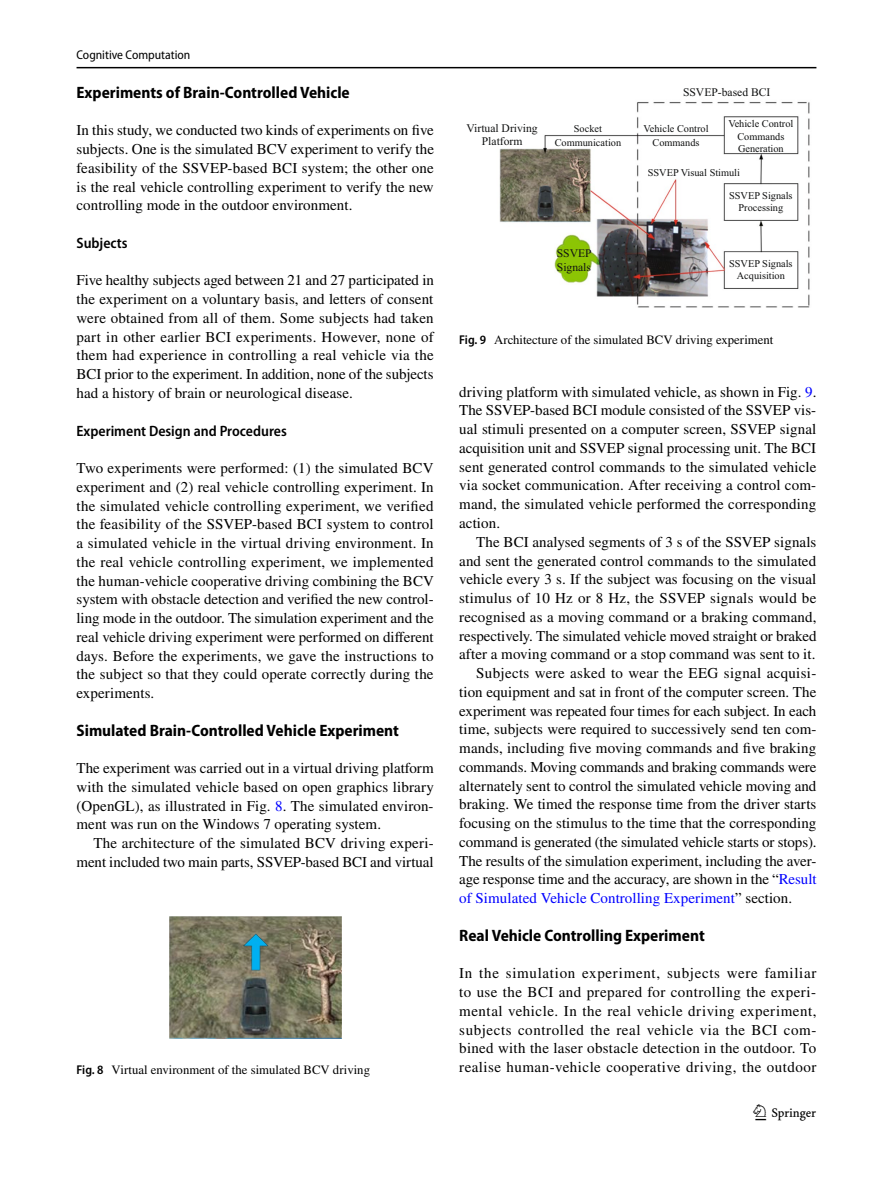
<style>
.page{position:relative;width:893px;height:1187px;background:#fff}
.page>*{position:absolute;margin:0;border:0;box-sizing:border-box;transform-origin:0 0}
.t1{font:22.5px "Springnew Regular 3";color:#000}
.t2{font:700 semi-condensed 16.5px "Myriad Pro";color:#000}
.t3{font:15px/18.8px "STIX";letter-spacing:.005em;color:#000;text-align:justify}
.t4{font:15px "STIX";letter-spacing:.03em;color:#000}
.t5{font:15px "STIX";letter-spacing:.005em;color:#00f}
.t6{font:600 semi-condensed 15px "Myriad Pro";color:#000}
.t7{font:12.75px "STIX";color:#000}
.t8{font:semi-condensed 12.75px "Myriad Pro";color:#000}
.t9{font:11.55px/14px "Times New Roman PSMT8";color:#111212;text-align:center}
.t10{font:10.35px/12.3px "Times New Roman PSMT8";color:#111212;text-align:center}
.s1{color:#00f}
.s2{font-family:"Myriad Pro";font-weight:600;font-stretch:semi-condensed}
.s3{color:#000}
</style>
<div class="page">
<hr style="left:77px;top:67px;width:739px;height:1px;background:#000">
<img style="left:169px;top:916px;width:172px;height:122px">
<img style="left:499px;top:102px;width:311px;height:206px">
<p class="t8" style="left:77px;top:48px;width:115px">Cognitive Computation</p>
<p class="t2" style="left:77px;top:83px;width:275px">Experiments of Brain‑Controlled Vehicle</p>
<p class="t3" style="left:77px;top:122px;width:359px">In this study, we conducted two kinds of experiments on five subjects. One is the simulated BCV experiment to verify the feasibility of the SSVEP-based BCI system; the other one is the real vehicle controlling experiment to verify the new controlling mode in the outdoor environment.</p>
<p class="t6" style="left:77px;top:234px;width:53px">Subjects</p>
<p class="t3" style="left:77px;top:272px;width:359px">Five healthy subjects aged between 21 and 27 participated in the experiment on a voluntary basis, and letters of consent were obtained from all of them. Some subjects had taken part in other earlier BCI experiments. However, none of them had experience in controlling a real vehicle via the BCI prior to the experiment. In addition, none of the subjects had a history of brain or neurological disease.</p>
<p class="t6" style="left:77px;top:422px;width:212px">Experiment Design and Procedures</p>
<p class="t3" style="left:77px;top:459px;width:359px">Two experiments were performed: (1) the simulated BCV experiment and (2) real vehicle controlling experiment. In the simulated vehicle controlling experiment, we verified the feasibility of the SSVEP-based BCI system to control a simulated vehicle in the virtual driving environment. In the real vehicle controlling experiment, we implemented the human-vehicle cooperative driving combining the BCV system with obstacle detection and verified the new control&shy;ling mode in the outdoor. The simulation experiment and the real vehicle driving experiment were performed on different days. Before the experiments, we gave the instructions to the subject so that they could operate correctly during the experiments.</p>
<p class="t2" style="left:77px;top:721px;width:324px">Simulated Brain‑Controlled Vehicle Experiment</p>
<p class="t3" style="left:77px;top:759px;width:359px">The experiment was carried out in a virtual driving platform with the simulated vehicle based on open graphics library (OpenGL), as illustrated in Fig. <span class="s1">8</span>. The simulated environ&shy;ment was run on the Windows 7 operating system.</p>
<p class="t3" style="left:77px;top:834px;width:359px;text-align:right">The architecture of the simulated BCV driving experi&shy;ment included two main parts, SSVEP-based BCI and virtual</p>
<p class="t9" style="left:467px;top:122px;width:73px">Virtual Driving<br>Platform</p>
<p class="t9" style="left:683px;top:87px;width:89px">SSVEP-based BCI</p>
<p class="t10" style="left:574px;top:123px;width:30px">Socket</p>
<p class="t10" style="left:643px;top:123px;width:67px">Vehicle Control</p>
<p class="t10" style="left:728px;top:119px;width:66px">Vehicle Control<br>Commands<br>Generation</p>
<p class="t10" style="left:729px;top:190px;width:65px">SSVEP Signals<br>Processing</p>
<p class="t10" style="left:555px;top:137px;width:68px">Communication</p>
<p class="t10" style="left:652px;top:137px;width:48px">Commands</p>
<p class="t10" style="left:648px;top:167px;width:94px">SSVEP Visual Stimuli</p>
<p class="t9" style="left:557px;top:247px;width:36px;text-align:left">SSVEP<br>Signals</p>
<p class="t10" style="left:729px;top:258px;width:65px">SSVEP Signals<br>Acquisition</p>
<p class="t7" style="left:459px;top:331px;width:316px"><span class="s2">Fig. 9</span> Architecture of the simulated BCV driving experiment</p>
<p class="t3" style="left:459px;top:383px;width:359px">driving platform with simulated vehicle, as shown in Fig. <span class="s1">9</span>.<br>The SSVEP-based BCI module consisted of the SSVEP vis&shy;ual stimuli presented on a computer screen, SSVEP signal acquisition unit and SSVEP signal processing unit. The BCI sent generated control commands to the simulated vehicle via socket communication. After receiving a control com&shy;mand, the simulated vehicle performed the corresponding action.</p>
<p class="t3" style="left:476px;top:533px;width:342px">The BCI analysed segments of 3 s of the SSVEP signals</p>
<p class="t3" style="left:459px;top:552px;width:358px">and sent the generated control commands to the simulated</p>
<p class="t3" style="left:459px;top:571px;width:359px">vehicle every 3 s. If the subject was focusing on the visual</p>
<p class="t3" style="left:459px;top:589px;width:359px">stimulus of 10 Hz or 8 Hz, the SSVEP signals would be</p>
<p class="t3" style="left:459px;top:608px;width:359px">recognised as a moving command or a braking command,</p>
<p class="t3" style="left:459px;top:627px;width:359px">respectively. The simulated vehicle moved straight or braked</p>
<p class="t3" style="left:459px;top:646px;width:358px">after a moving command or a stop command was sent to it.</p>
<p class="t3" style="left:476px;top:664px;width:342px">Subjects were asked to wear the EEG signal acquisi-</p>
<p class="t3" style="left:459px;top:683px;width:359px">tion equipment and sat in front of the computer screen. The</p>
<p class="t3" style="left:459px;top:702px;width:359px">experiment was repeated four times for each subject. In each</p>
<p class="t3" style="left:459px;top:721px;width:359px">time, subjects were required to successively send ten com-</p>
<p class="t3" style="left:459px;top:739px;width:358px">mands, including five moving commands and five braking</p>
<p class="t3" style="left:459px;top:758px;width:359px">commands. Moving commands and braking commands were</p>
<p class="t3" style="left:459px;top:777px;width:359px">alternately sent to control the simulated vehicle moving and</p>
<p class="t3" style="left:459px;top:796px;width:359px">braking. We timed the response time from the driver starts</p>
<p class="t3" style="left:459px;top:814px;width:359px">focusing on the stimulus to the time that the corresponding</p>
<p class="t3" style="left:459px;top:833px;width:359px">command is generated (the simulated vehicle starts or stops).</p>
<p class="t3" style="left:459px;top:852px;width:359px">The results of the simulation experiment, including the aver-</p>
<p class="t3" style="left:459px;top:871px;width:359px">age response time and the accuracy, are shown in the “<span class="s1">Result</span></p>
<p class="t5" style="left:459px;top:887px;width:334px">of Simulated Vehicle Controlling Experiment<span class="s3">” section.</span></p>
<p class="t2" style="left:459px;top:925px;width:247px">Real Vehicle Controlling Experiment</p>
<p class="t3" style="left:459px;top:964px;width:359px">In the simulation experiment, subjects were familiar to use the BCI and prepared for controlling the experi&shy;mental vehicle. In the real vehicle driving experiment, subjects controlled the real vehicle via the BCI com&shy;bined with the laser obstacle detection in the outdoor. To</p>
<p class="t7" style="left:77px;top:1060px;width:295px"><span class="s2">Fig. 8</span> Virtual environment of the simulated BCV driving</p>
<p class="t4" style="left:459px;top:1056px;width:359px">realise human-vehicle cooperative driving, the outdoor</p>
<h1 class="t1" style="left:755px;top:1104px;width:62px">1 3</h1>
</div>
